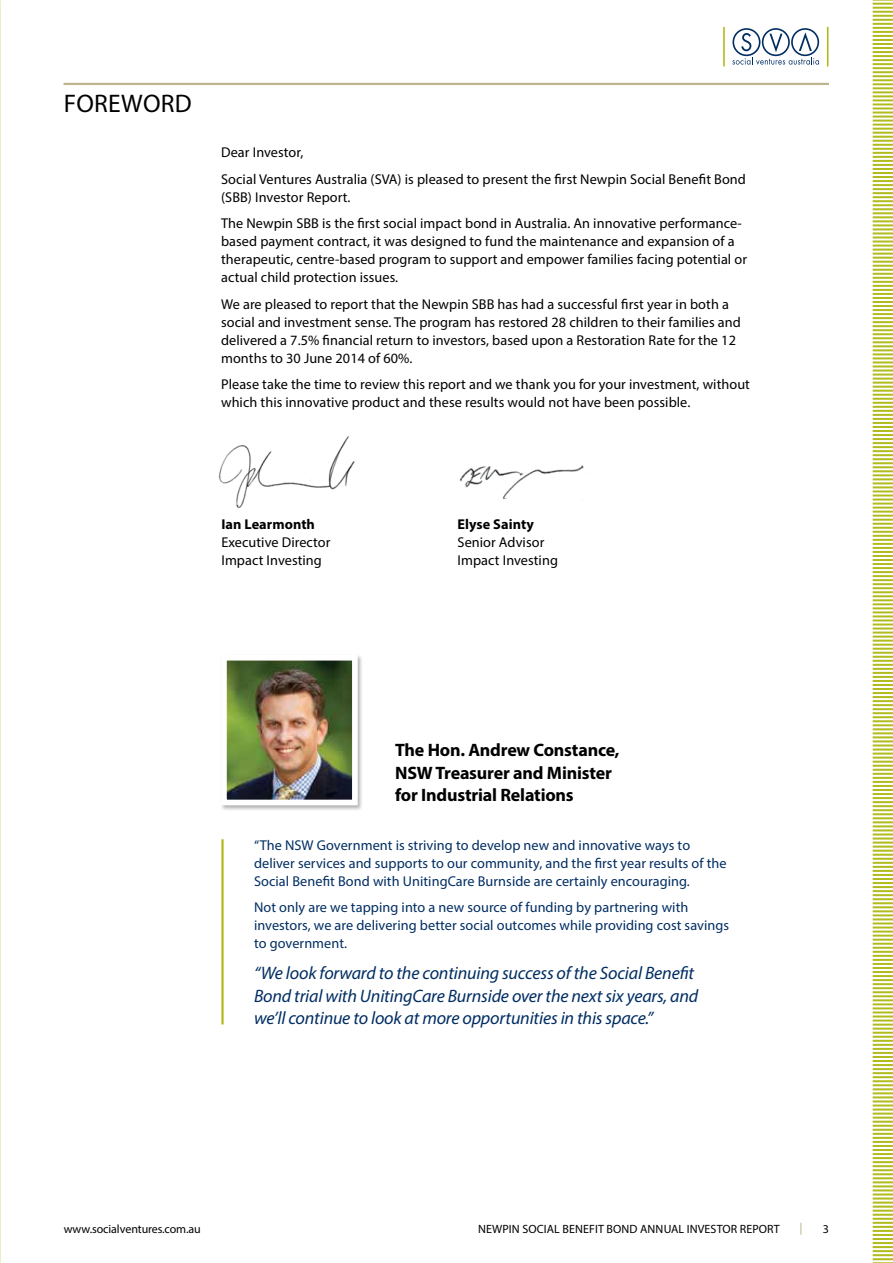
<style>
.page{position:relative;width:893px;height:1263px;background:#fff}
.page>*{position:absolute;margin:0;border:0;box-sizing:border-box;transform-origin:0 0}
.t1{font:25.5px "Myriad Pro";letter-spacing:.01em;color:#000}
.t2{font:italic 18px/22.5px "Myriad Pro";letter-spacing:-.01em;color:#002d62}
.t3{font:700 18px/22.5px "Myriad Pro";letter-spacing:-.01em;color:#000}
.t4{font:14.25px/18px "Myriad Pro";letter-spacing:.005em;color:#000}
.t5{font:14.25px/18px "Myriad Pro";letter-spacing:.005em;color:#002d62}
.t6{font:700 14.25px "Myriad Pro";letter-spacing:.005em;color:#000}
.t7{font:12px "Myriad Pro";letter-spacing:.01em;color:#000}
.t8{font:12px "Myriad Pro";letter-spacing:-.01em;color:#000}
</style>
<div class="page">
<img style="left:219px;top:436px;width:136px;height:72px">
<img style="left:459px;top:465px;width:128px;height:35px">
<svg style="left:800px;top:1223px;width:1px;height:12px"></svg>
<svg style="left:732px;top:28px;width:88px;height:37px"></svg>
<hr style="left:827px;top:27px;width:1px;height:39px;background:#b2bb1e">
<hr style="left:723px;top:27px;width:2px;height:39px;background:#b2bb1e">
<svg style="left:873px;top:0;width:20px;height:1263px"></svg>
<hr style="left:64px;top:83px;width:765px;height:2px;background:#bdb58d">
<div style="left:220px;top:654px;width:144px;height:157px;background:#000;opacity:.3"></div>
<img style="left:228px;top:662px;width:123px;height:136px">
<div style="left:221px;top:655px;width:137px;height:150px;border:6px solid #fff"></div>
<hr style="left:221px;top:839px;width:3px;height:185px;background:#b2bb1e">
<h1 class="t1" style="left:64px;top:87px;width:130px">FOREWORD</h1>
<p class="t4" style="left:221px;top:139px;width:526px;line-height:26.5px">Dear Investor,<br>Social Ventures Australia (SVA) is pleased to present the first Newpin Social Benefit Bond</p>
<p class="t4" style="left:221px;top:184px;width:522px;line-height:26.5px">(SBB) Investor Report.<br>The Newpin SBB is the first social impact bond in Australia. An innovative performance-</p>
<p class="t4" style="left:221px;top:232px;width:527px">based payment contract, it was designed to fund the maintenance and expansion of a therapeutic, centre-based program to support and empower families facing potential or actual child protection issues.</p>
<p class="t4" style="left:221px;top:295px;width:521px">We are pleased to report that the Newpin SBB has had a successful first year in both a social and investment sense. The program has restored 28 children to their families and delivered a 7.5% financial return to investors, based upon a Restoration Rate for the 12 months to 30 June 2014 of 60%.</p>
<p class="t4" style="left:221px;top:375px;width:530px">Please take the time to review this report and we thank you for your investment, without which this innovative product and these results would not have been possible.</p>
<p class="t6" style="left:221px;top:515px;width:95px">Ian Learmonth</p>
<p class="t4" style="left:221px;top:533px;width:111px">Executive Director<br>Impact Investing</p>
<p class="t6" style="left:457px;top:515px;width:78px">Elyse Sainty</p>
<p class="t4" style="left:457px;top:533px;width:102px">Senior Advisor<br>Impact Investing</p>
<p class="t3" style="left:395px;top:738px;width:226px">The Hon. Andrew Constance,<br>NSW Treasurer and Minister for Industrial Relations</p>
<p class="t5" style="left:254px;top:836px;width:474px">“The NSW Government is striving to develop new and innovative ways to deliver services and supports to our community, and the first year results of the<br>Social Benefit Bond with UnitingCare Burnside are certainly encouraging.</p>
<p class="t5" style="left:254px;top:898px;width:477px">Not only are we tapping into a new source of funding by partnering with investors, we are delivering better social outcomes while providing cost savings to government.</p>
<p class="t2" style="left:254px;top:962px;width:446px">“We look forward to the continuing success of the Social Benefit<br>Bond trial with UnitingCare Burnside over the next six years, and we’ll continue to look at more opportunities in this space.”</p>
<p class="t8" style="left:64px;top:1221px;width:139px">www.socialventures.com.au</p>
<p class="t7" style="left:478px;top:1221px;width:303px">NEWPIN SOCIAL BENEFIT BOND ANNUAL INVESTOR REPORT</p>
<p class="t7" style="left:823px;top:1221px;width:8px">3</p>
</div>
